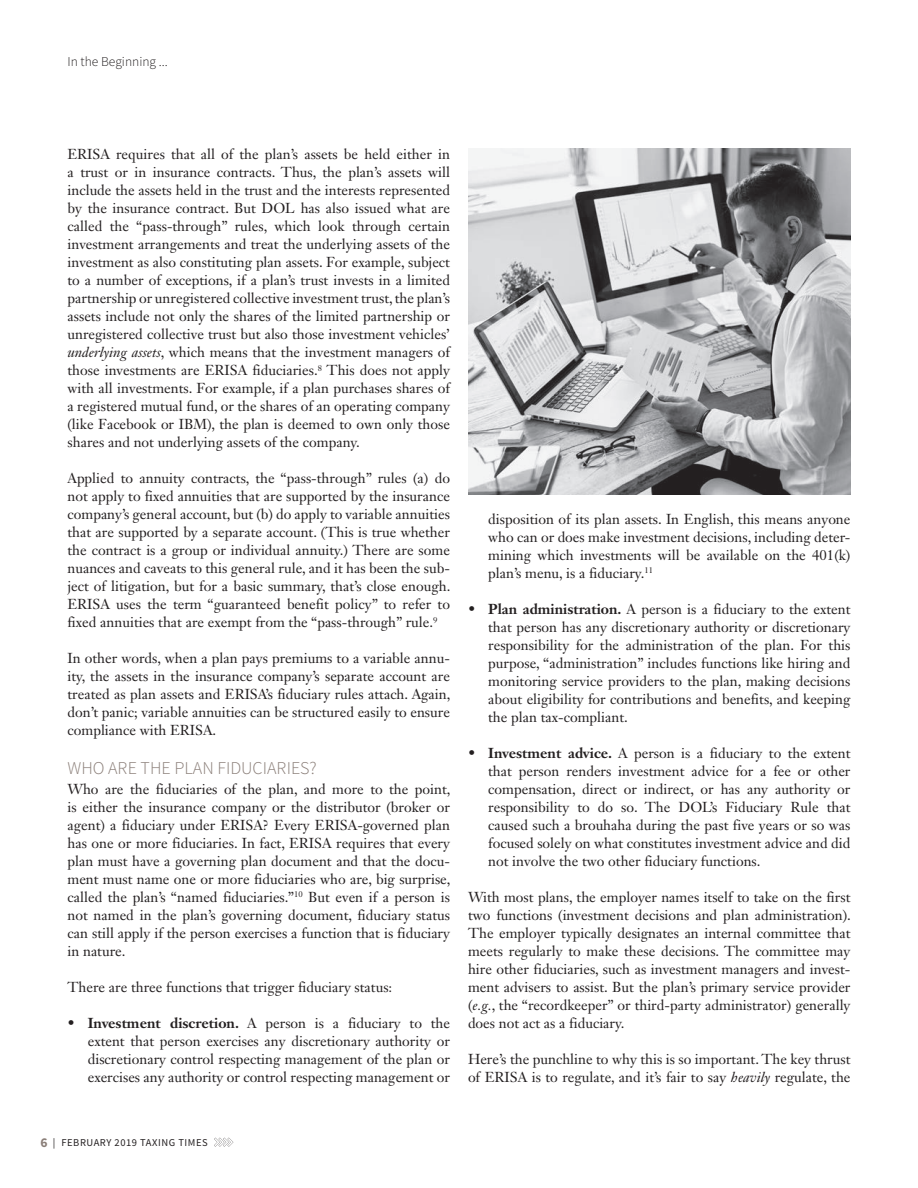
<style>
.page{position:relative;width:918px;height:1188px;background:#fff}
.page>*{position:absolute;margin:0;border:0;box-sizing:border-box;transform-origin:0 0}
.t1{font:300 18px "Source Sans Pro";color:#8a7e78}
.t2{font:14.25px/18px "Janson Text LT Std";color:#231f20;text-align:justify}
.t3{font:300 13.5px "Source Sans Pro";color:#231f20}
.t4{font:10.5px "Source Sans Pro";letter-spacing:.05em;color:#231f20}
.s1{font-style:italic}
.s2{font-weight:700}
.s3{font-weight:700;font-size:13.5px;color:#8a7e78}
</style>
<div class="page">
<svg style="left:214px;top:1138px;width:19px;height:9px"></svg>
<img style="left:468px;top:148px;width:382px;height:347px">
<p class="t3" style="left:68px;top:54px;width:102px">In the Beginning ...</p>
<p class="t2" style="left:68px;top:145px;width:384px">ERISA requires that all of the plan’s assets be held either in a trust or in insurance contracts. Thus, the plan’s assets will include the assets held in the trust and the interests represented by the insurance contract. But DOL has also issued what are called the “pass-through” rules, which look through certain investment arrangements and treat the underlying assets of the investment as also constituting plan assets. For example, subject to a number of exceptions, if a plan’s trust invests in a limited partnership or unregistered collective investment trust, the plan’s assets include not only the shares of the limited partnership or unregistered collective trust but also those investment vehicles’ <span class="s1">underlying assets</span>, which means that the investment managers of those investments are ERISA fiduciaries.<sup>8</sup> This does not apply with all investments. For example, if a plan purchases shares of a registered mutual fund, or the shares of an operating company (like Facebook or IBM), the plan is deemed to own only those shares and not underlying assets of the company.</p>
<p class="t2" style="left:68px;top:469px;width:384px">Applied to annuity contracts, the “pass-through” rules (a) do not apply to fixed annuities that are supported by the insurance company’s general account, but (b) do apply to variable annuities that are supported by a separate account. (This is true whether the contract is a group or individual annuity.) There are some nuances and caveats to this general rule, and it has been the sub&shy;ject of litigation, but for a basic summary, that’s close enough.<br>ERISA uses the term “guaranteed benefit policy” to refer to fixed annuities that are exempt from the “pass- through” rule.<sup>9</sup></p>
<p class="t2" style="left:68px;top:649px;width:385px">In other words, when a plan pays premiums to a variable annu&shy;ity, the assets in the insurance company’s separate account are treated as plan assets and ERISA’s fiduciary rules attach. Again, don’t panic; variable annuities can be structured easily to ensure compliance with ERISA.</p>
<p class="t1" style="left:68px;top:757px;width:251px">WHO ARE THE PLAN FIDUCIARIES?</p>
<p class="t2" style="left:68px;top:780px;width:385px">Who are the fiduciaries of the plan, and more to the point, is either the insurance company or the distributor (broker or agent) a fiduciary under ERISA? Every ERISA-governed plan has one or more fiduciaries. In fact, ERISA requires that every plan must have a governing plan document and that the docu&shy;ment must name one or more fiduciaries who are, big surprise, called the plan’s “named fiduciaries.”<sup>10</sup> But even if a person is not named in the plan’s governing document, fiduciary status can still apply if the person exercises a function that is fiduciary in nature.</p>
<p class="t2" style="left:68px;top:978px;width:326px">There are three functions that trigger fiduciary status:</p>
<p class="t2" style="left:88px;top:1014px;width:364px;text-indent:-20px">• <span class="s2">Investment discretion.</span> A person is a fiduciary to the extent that person exercises any discretionary authority or discretionary control respecting management of the plan or exercises any authority or control respecting management or</p>
<p class="t2" style="left:488px;top:510px;width:364px">disposition of its plan assets. In English, this means anyone who can or does make investment decisions, including deter&shy;mining which investments will be available on the 401(k) plan’s menu, is a fiduciary.<sup>11</sup></p>
<p class="t2" style="left:488px;top:600px;width:364px;text-indent:-20px">• <span class="s2">Plan administration.</span> A person is a fiduciary to the extent that person has any discretionary authority or discretionary responsibility for the administration of the plan. For this purpose, “administration” includes functions like hiring and monitoring service providers to the plan, making decisions about eligibility for contributions and benefits, and keeping the plan tax- compliant.</p>
<p class="t2" style="left:488px;top:744px;width:364px;text-indent:-20px">• <span class="s2">Investment advice.</span> A person is a fiduciary to the extent that person renders investment advice for a fee or other compensation, direct or indirect, or has any authority or responsibility to do so. The DOL’s Fiduciary Rule that caused such a brouhaha during the past five years or so was focused solely on what constitutes investment advice and did not involve the two other fiduciary functions.</p>
<p class="t2" style="left:468px;top:888px;width:385px">With most plans, the employer names itself to take on the first two functions (investment decisions and plan administration).<br>The employer typically designates an internal committee that meets regularly to make these decisions. The committee may hire other fiduciaries, such as investment managers and invest&shy;ment advisers to assist. But the plan’s primary service provider (<span class="s1">e.g.</span>, the “recordkeeper” or third-party administrator) generally does not act as a fiduciary.</p>
<p class="t2" style="left:468px;top:1050px;width:384px">Here’s the punchline to why this is so important. The key thrust of ERISA is to regulate, and it’s fair to say <span class="s1">heavily</span> regulate, the</p>
<p class="t4" style="left:40px;top:1136px;width:169px"><span class="s3">6</span> | FEBRUARY 2019 TAXING TIMES</p>
</div>
